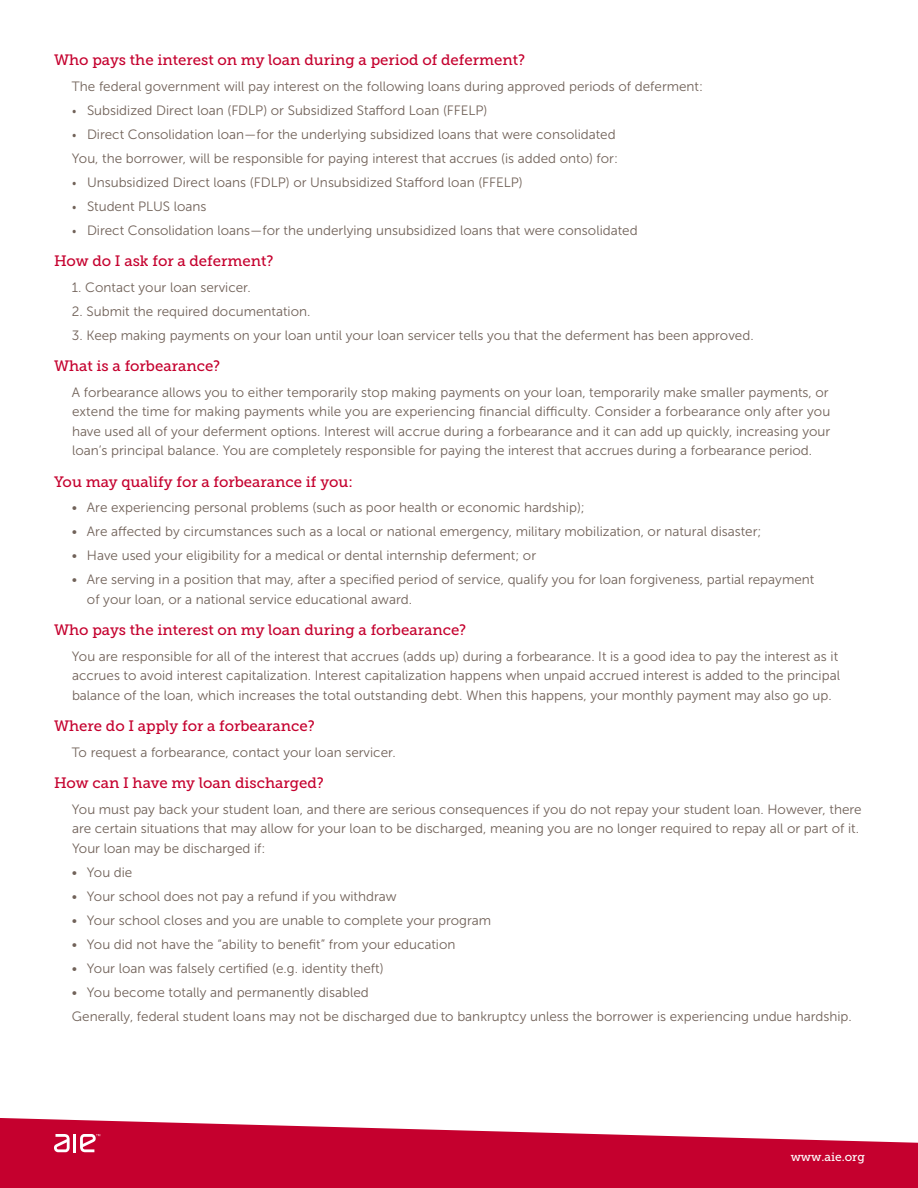
<style>
.page{position:relative;width:918px;height:1188px;background:#fff}
.page>*{position:absolute;margin:0;border:0;box-sizing:border-box;transform-origin:0 0}
._01-H2{font:15px "Museo Slab 500";color:#c5002e}
._01-Body1{font:13.5px/19.5px "Museo Sans 300";color:#716259}
._01-Body1Bullet{font:13.5px/19.5px "Museo Sans 300";color:#716259}
.t1{font:12px "Museo Slab 500";color:#fff}
.s1{font-size:12px}
</style>
<div class="page">
<svg style="left:0;top:1118px;width:918px;height:70px;fill:#c5002e"></svg>
<svg style="left:54px;top:1134px;width:16px;height:18px"></svg>
<hr style="left:73px;top:1134px;width:3px;height:18px;background:#fff">
<svg style="left:80px;top:1134px;width:20px;height:18px"></svg>
<p class="_01-H2" style="left:54px;top:52px;width:473px">Who pays the interest on my loan during a period of deferment?</p>
<p class="_01-Body1" style="left:72px;top:76px;width:633px">The federal government will pay interest on the following loans during approved periods of deferment:</p>
<p class="_01-Body1Bullet" style="left:72px;top:100px;width:417px"><span class="s1">•</span> Subsidized Direct loan (FDLP) or Subsidized Stafford Loan (FFELP)</p>
<p class="_01-Body1Bullet" style="left:72px;top:124px;width:545px"><span class="s1">•</span> Direct Consolidation loan—for the underlying subsidized loans that were consolidated</p>
<p class="_01-Body1" style="left:72px;top:148px;width:548px">You, the borrower, will be responsible for paying interest that accrues (is added onto) for:</p>
<p class="_01-Body1Bullet" style="left:72px;top:172px;width:452px"><span class="s1">•</span> Unsubsidized Direct loans (FDLP) or Unsubsidized Stafford loan (FFELP)</p>
<p class="_01-Body1Bullet" style="left:72px;top:196px;width:136px"><span class="s1">•</span> Student PLUS loans</p>
<p class="_01-Body1Bullet" style="left:72px;top:220px;width:567px"><span class="s1">•</span> Direct Consolidation loans—for the underlying unsubsidized loans that were consolidated</p>
<p class="_01-H2" style="left:54px;top:253px;width:221px">How do I ask for a deferment?</p>
<p class="_01-Body1Bullet" style="left:72px;top:277px;width:180px">1. Contact your loan servicer.</p>
<p class="_01-Body1Bullet" style="left:72px;top:301px;width:240px">2. Submit the required documentation.</p>
<p class="_01-Body1Bullet" style="left:72px;top:325px;width:683px">3. Keep making payments on your loan until your loan servicer tells you that the deferment has been approved.</p>
<p class="_01-H2" style="left:54px;top:358px;width:168px">What is a forbearance?</p>
<p class="_01-Body1" style="left:72px;top:382px;width:760px;text-align:justify">A forbearance allows you to either temporarily stop making payments on your loan, temporarily make smaller payments, or extend the time for making payments while you are experiencing financial difficulty. Consider a forbearance only after you have used all of your deferment options. Interest will accrue during a forbearance and it can add up quickly, increasing your loan’s principal balance. You are completely responsible for paying the interest that accrues during a forbearance period.</p>
<p class="_01-H2" style="left:54px;top:473px;width:300px">You may qualify for a forbearance if you:</p>
<p class="_01-Body1Bullet" style="left:72px;top:498px;width:514px">• Are experiencing personal problems (such as poor health or economic hardship);</p>
<p class="_01-Body1Bullet" style="left:72px;top:522px;width:691px">• Are affected by circumstances such as a local or national emergency, military mobilization, or natural disaster;</p>
<p class="_01-Body1Bullet" style="left:72px;top:546px;width:466px">• Have used your eligibility for a medical or dental internship deferment; or</p>
<p class="_01-Body1Bullet" style="left:87px;top:570px;width:729px;text-indent:-15px">• Are serving in a position that may, after a specified period of service, qualify you for loan forgiveness, partial repayment of your loan, or a national service educational award.</p>
<p class="_01-H2" style="left:54px;top:622px;width:414px">Who pays the interest on my loan during a forbearance?</p>
<p class="_01-Body1" style="left:72px;top:646px;width:770px">You are responsible for all of the interest that accrues (adds up) during a forbearance. It is a good idea to pay the interest as it accrues to avoid interest capitalization. Interest capitalization happens when unpaid accrued interest is added to the principal balance of the loan, which increases the total outstanding debt. When this happens, your monthly payment may also go up.</p>
<p class="_01-H2" style="left:54px;top:718px;width:262px">Where do I apply for a forbearance?</p>
<p class="_01-Body1" style="left:72px;top:742px;width:325px">To request a forbearance, contact your loan servicer.</p>
<p class="_01-H2" style="left:54px;top:775px;width:271px">How can I have my loan discharged?</p>
<p class="_01-Body1" style="left:72px;top:799px;width:791px">You must pay back your student loan, and there are serious consequences if you do not repay your student loan. However, there are certain situations that may allow for your loan to be discharged, meaning you are no longer required to repay all or part of it.<br>Your loan may be discharged if:</p>
<p class="_01-Body1Bullet" style="left:72px;top:862px;width:62px">• You die</p>
<p class="_01-Body1Bullet" style="left:72px;top:886px;width:326px">• Your school does not pay a refund if you withdraw</p>
<p class="_01-Body1Bullet" style="left:72px;top:910px;width:421px">• Your school closes and you are unable to complete your program</p>
<p class="_01-Body1Bullet" style="left:72px;top:934px;width:385px">• You did not have the “ability to benefit” from your education</p>
<p class="_01-Body1Bullet" style="left:72px;top:958px;width:313px">• Your loan was falsely certified (e.g. identity theft)</p>
<p class="_01-Body1Bullet" style="left:72px;top:982px;width:298px">• You become totally and permanently disabled</p>
<p class="_01-Body1" style="left:72px;top:1006px;width:781px">Generally, federal student loans may not be discharged due to bankruptcy unless the borrower is experiencing undue hardship.</p>
<p class="t1" style="left:791px;top:1150px;width:76px">www.aie.org</p>
</div>
